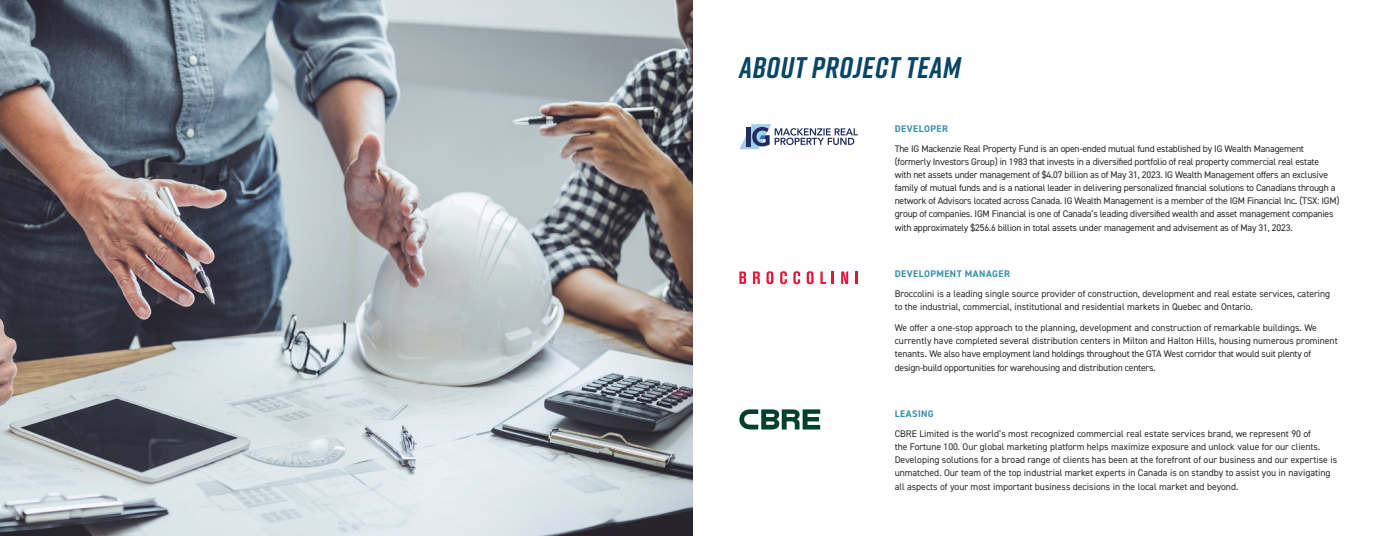
<style>
.page{position:relative;width:1386px;height:536px;background:#fff}
.page>*{position:absolute;margin:0;border:0;box-sizing:border-box;transform-origin:0 0}
.t1{font:italic 700 29.75px "Rift";letter-spacing:.025em;color:#094567}
.t2{font:9.62px/13.1px "DIN2014";color:#292829}
.t3{font:9.62px/13.1px "DIN2014";letter-spacing:-.02em;color:#292829}
.t4{font:700 9.62px "DIN2014";letter-spacing:.045em;color:#3791ac}
</style>
<div class="page">
<img style="left:0;top:0;width:693px;height:536px">
<svg style="left:739px;top:271px;width:7px;height:13px"></svg>
<svg style="left:753px;top:271px;width:7px;height:13px"></svg>
<svg style="left:766px;top:271px;width:7px;height:13px"></svg>
<svg style="left:780px;top:271px;width:7px;height:13px"></svg>
<svg style="left:793px;top:271px;width:7px;height:13px"></svg>
<svg style="left:807px;top:271px;width:7px;height:13px"></svg>
<svg style="left:820px;top:271px;width:6px;height:13px"></svg>
<svg style="left:832px;top:271px;width:2px;height:13px"></svg>
<svg style="left:841px;top:271px;width:7px;height:13px"></svg>
<svg style="left:855px;top:271px;width:3px;height:13px"></svg>
<svg style="left:739px;top:409px;width:81px;height:20px"></svg>
<svg style="left:739px;top:124px;width:119px;height:25px"></svg>
<h1 class="t1" style="left:739px;top:47px;width:223px">ABOUT PROJECT TEAM</h1>
<p class="t4" style="left:895px;top:122px;width:55px">DEVELOPER</p>
<p class="t3" style="left:895px;top:142px;width:446px">The IG Mackenzie Real Property Fund is an open-ended mutual fund established by IG Wealth Management (formerly Investors Group) in 1983 that invests in a diversified portfolio of real property commercial real estate<br>with net assets under management of $4.07 billion as of May 31, 2023. IG Wealth Management offers an exclusive family of mutual funds and is a national leader in delivering personalized financial solutions to Canadians through a network of Advisors located across Canada. IG Wealth Management is a member of the IGM Financial Inc. (TSX: IGM) group of companies. IGM Financial is one of Canada’s leading diversified wealth and asset management companies with approximately $256.6 billion in total assets under management and advisement as of May 31, 2023.</p>
<p class="t4" style="left:895px;top:267px;width:117px">DEVELOPMENT MANAGER</p>
<p class="t2" style="left:895px;top:287px;width:437px">Broccolini is a leading single source provider of construction, development and real estate services, catering to the industrial, commercial, institutional and residential markets in Quebec and Ontario.</p>
<p class="t2" style="left:895px;top:321px;width:445px">We offer a one-stop approach to the planning, development and construction of remarkable buildings. We currently have completed several distribution centers in Milton and Halton Hills, housing numerous prominent tenants. We also have employment land holdings throughout the GTA West corridor that would suit plenty of design-build opportunities for warehousing and distribution centers.</p>
<p class="t4" style="left:895px;top:407px;width:40px">LEASING</p>
<p class="t2" style="left:895px;top:427px;width:444px">CBRE Limited is the world’s most recognized commercial real estate services brand, we represent 90 of<br>the Fortune 100. Our global marketing platform helps maximize exposure and unlock value for our clients.<br>Developing solutions for a broad range of clients has been at the forefront of our business and our expertise is unmatched. Our team of the top industrial market experts in Canada is on standby to assist you in navigating all aspects of your most important business decisions in the local market and beyond.</p>
</div>
